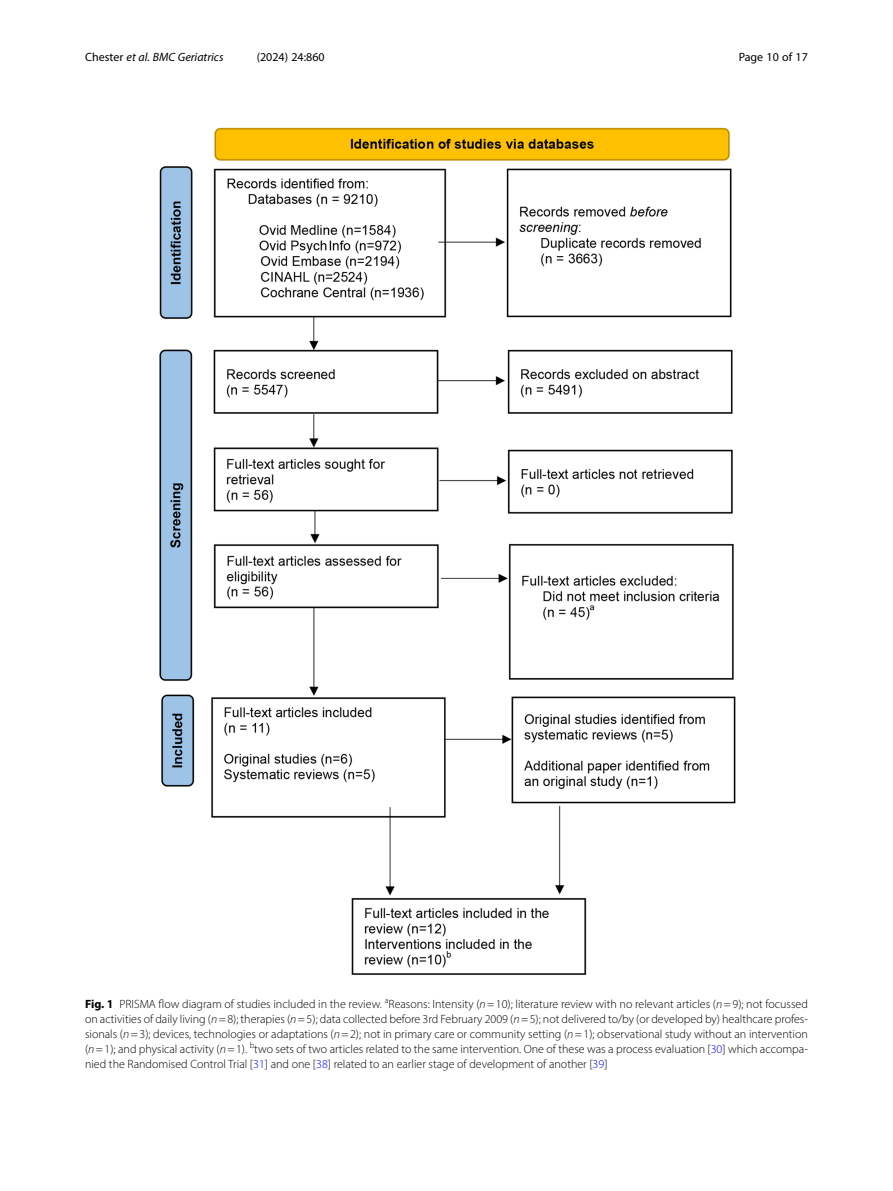
<style>
.page{position:relative;width:893px;height:1191px;background:#fff}
.page>*{position:absolute;margin:0;border:0;box-sizing:border-box;transform-origin:0 0}
.Figure_Caption{font:300 12px/15px "Myriad Pro";color:#000;text-align:justify}
.t1{font:italic 12px "Myriad Pro";color:#000}
.t2{font:12px "Myriad Pro";color:#000}
.s1{font-style:normal}
.s2{font-weight:700}
.s3{font-style:italic}
.s4{color:#00f}
</style>
<div class="page">
<img style="left:159px;top:127px;width:577px;height:848px">
<p class="t1" style="left:85px;top:50px;width:140px"><span class="s1">Chester</span> et al. BMC Geriatrics</p>
<p class="t2" style="left:257px;top:50px;width:70px">(2024) 24:860</p>
<p class="t2" style="left:739px;top:50px;width:71px">Page 10 of 17</p>
<p class="Figure_Caption" style="left:85px;top:996px;width:724px"><span class="s2">Fig. 1</span> PRISMA flow diagram of studies included in the review. <sup>a</sup>Reasons: Intensity (<span class="s3">n</span>=10); literature review with no relevant articles (<span class="s3">n</span>=9); not focussed on activities of daily living (<span class="s3">n</span>=8); therapies (<span class="s3">n</span>=5); data collected before 3rd February 2009 (<span class="s3">n</span>=5); not delivered to/by (or developed by) healthcare profes&shy;sionals (<span class="s3">n</span>=3); devices, technologies or adaptations (<span class="s3">n</span>=2); not in primary care or community setting (<span class="s3">n</span>=1); observational study without an intervention (<span class="s3">n</span>=1); and physical activity (<span class="s3">n</span>=1). <sup>b</sup>two sets of two articles related to the same intervention. One of these was a process evaluation [<span class="s4">30</span>] which accompa&shy;nied the Randomised Control Trial [<span class="s4">31</span>] and one [<span class="s4">38</span>] related to an earlier stage of development of another [<span class="s4">39</span>]</p>
</div>
